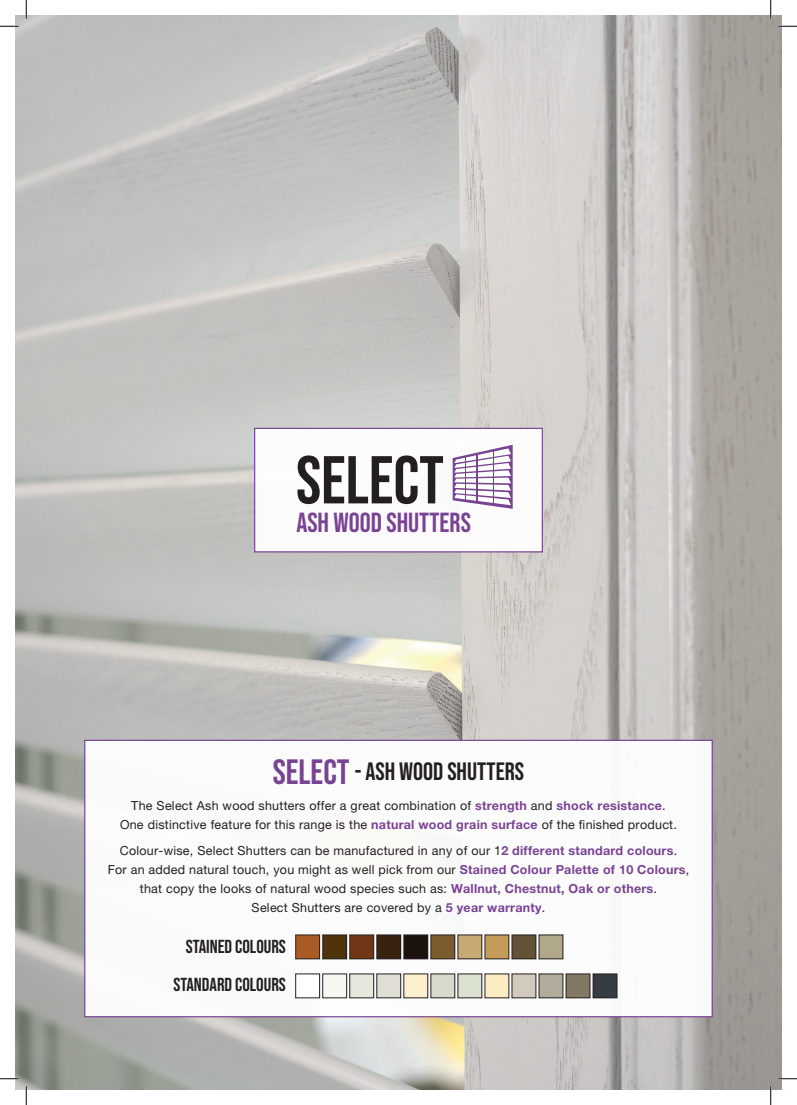
<style>
.page{position:relative;width:797px;height:1105px;background:#fff}
.page>*{position:absolute;margin:0;border:0;box-sizing:border-box;transform-origin:0 0}
.t1{font:67.5px "Bebas Neue";color:#231f20}
.t2{font:27.5px "Bebas Neue";color:#794393}
.t3{font:25px "Bebas Neue";color:#231f20}
.t4{font:18.75px "Bebas Neue";color:#231f20}
.t5{font:12.5px/18.8px "Helvetica Neue";letter-spacing:.02em;color:#231f20;text-align:center}
.s1{font-size:35px;color:#794393}
.s2{font-weight:700;color:#794393}
</style>
<div class="page">
<img style="left:16px;top:16px;width:765px;height:1073px">
<div style="left:84px;top:740px;width:629px;height:277px;background:#fff;border:1px solid #794393"></div>
<div style="left:254px;top:428px;width:289px;height:124px;background:#fff;border:1px solid #794393"></div>
<svg style="left:452px;top:445px;width:60px;height:64px"></svg>
<hr style="left:476px;top:454px;width:2px;height:49px;background:#794393">
<hr style="left:465px;top:456px;width:1px;height:45px;background:#794393">
<hr style="left:493px;top:451px;width:1px;height:54px;background:#794393">
<div style="left:295px;top:973px;width:25px;height:25px;border:1px solid #231f20"></div>
<div style="left:323px;top:974px;width:23px;height:24px;background:#f6f7f1"></div>
<div style="left:322px;top:973px;width:25px;height:25px;border:1px solid #231f20"></div>
<div style="left:350px;top:974px;width:24px;height:24px;background:#e7e7dd"></div>
<div style="left:349px;top:973px;width:25px;height:25px;border:1px solid #231f20"></div>
<div style="left:377px;top:974px;width:24px;height:24px;background:#deded4"></div>
<div style="left:404px;top:974px;width:24px;height:24px;background:#feefce"></div>
<div style="left:431px;top:974px;width:24px;height:24px;background:#d7d9cc"></div>
<div style="left:458px;top:974px;width:24px;height:24px;background:#dae1cf"></div>
<div style="left:485px;top:974px;width:24px;height:24px;background:#fdebc3"></div>
<div style="left:512px;top:974px;width:24px;height:24px;background:#d2cabd"></div>
<div style="left:539px;top:974px;width:24px;height:24px;background:#b2ac9c"></div>
<div style="left:566px;top:974px;width:24px;height:24px;background:#837864"></div>
<div style="left:565px;top:973px;width:25px;height:25px;border:1px solid #231f20"></div>
<div style="left:593px;top:974px;width:24px;height:24px;background:#353c42"></div>
<div style="left:592px;top:973px;width:25px;height:25px;border:1px solid #231f20"></div>
<div style="left:296px;top:935px;width:23px;height:24px;background:#a95c24"></div>
<div style="left:295px;top:935px;width:25px;height:24px;border:1px solid #231f20"></div>
<div style="left:323px;top:935px;width:23px;height:24px;background:#4f330b"></div>
<div style="left:322px;top:935px;width:25px;height:24px;border:1px solid #231f20"></div>
<div style="left:350px;top:935px;width:24px;height:24px;background:#6f3716"></div>
<div style="left:349px;top:935px;width:25px;height:24px;border:1px solid #231f20"></div>
<div style="left:377px;top:935px;width:24px;height:24px;background:#382310"></div>
<div style="left:376px;top:935px;width:25px;height:24px;border:1px solid #231f20"></div>
<div style="left:404px;top:935px;width:24px;height:24px;background:#1b120b"></div>
<div style="left:403px;top:935px;width:25px;height:24px;border:1px solid #231f20"></div>
<div style="left:431px;top:935px;width:24px;height:24px;background:#7b5c2e"></div>
<div style="left:430px;top:935px;width:25px;height:24px;border:1px solid #231f20"></div>
<div style="left:458px;top:935px;width:24px;height:24px;background:#c7a973"></div>
<div style="left:457px;top:935px;width:25px;height:24px;border:1px solid #231f20"></div>
<div style="left:485px;top:935px;width:24px;height:24px;background:#c49b5b"></div>
<div style="left:484px;top:935px;width:25px;height:24px;border:1px solid #231f20"></div>
<div style="left:512px;top:935px;width:24px;height:24px;background:#625238"></div>
<div style="left:511px;top:935px;width:25px;height:24px;border:1px solid #231f20"></div>
<div style="left:539px;top:935px;width:24px;height:24px;background:#b1a889"></div>
<svg style="left:0;top:25px;width:19px;height:2px"></svg>
<svg style="left:778px;top:25px;width:19px;height:2px"></svg>
<svg style="left:0;top:1078px;width:19px;height:1px"></svg>
<svg style="left:778px;top:1078px;width:19px;height:1px"></svg>
<svg style="left:25px;top:0;width:2px;height:19px"></svg>
<svg style="left:25px;top:1086px;width:2px;height:19px"></svg>
<svg style="left:770px;top:0;width:1px;height:19px"></svg>
<svg style="left:770px;top:1086px;width:1px;height:19px"></svg>
<p class="t1" style="left:296px;top:442px;width:149px">SELECT</p>
<p class="t2" style="left:296px;top:507px;width:176px">ASH WOOD SHUTTERS</p>
<p class="t3" style="left:273px;top:758px;width:253px"><span class="s1">SELECT</span> - ASH WOOD SHUTTERS</p>
<p class="t5" style="left:131px;top:796px;width:536px">The Select Ash wood shutters offer a great combination of <span class="s2">strength</span> and <span class="s2">shock resistance</span>.</p>
<p class="t5" style="left:120px;top:815px;width:558px">One distinctive feature for this range is the <span class="s2">natural wood grain surface</span> of the finished product.</p>
<p class="t5" style="left:120px;top:841px;width:559px">Colour-wise, Select Shutters can be manufactured in any of our 1<span class="s2">2 different standard colours</span>.</p>
<p class="t5" style="left:108px;top:860px;width:583px">For an added natural touch, you might as well pick from our <span class="s2">Stained Colour Palette of 10 Colours</span>, that copy the looks of natural wood species such as: <span class="s2">Wallnut, Chestnut, Oak or others</span>.</p>
<p class="t5" style="left:252px;top:898px;width:295px">Select Shutters are covered by a <span class="s2">5 year warranty</span>.</p>
<p class="t4" style="left:186px;top:935px;width:102px">STAINED COLOURS</p>
<p class="t4" style="left:173px;top:974px;width:114px">STANDARD COLOURS</p>
</div>
